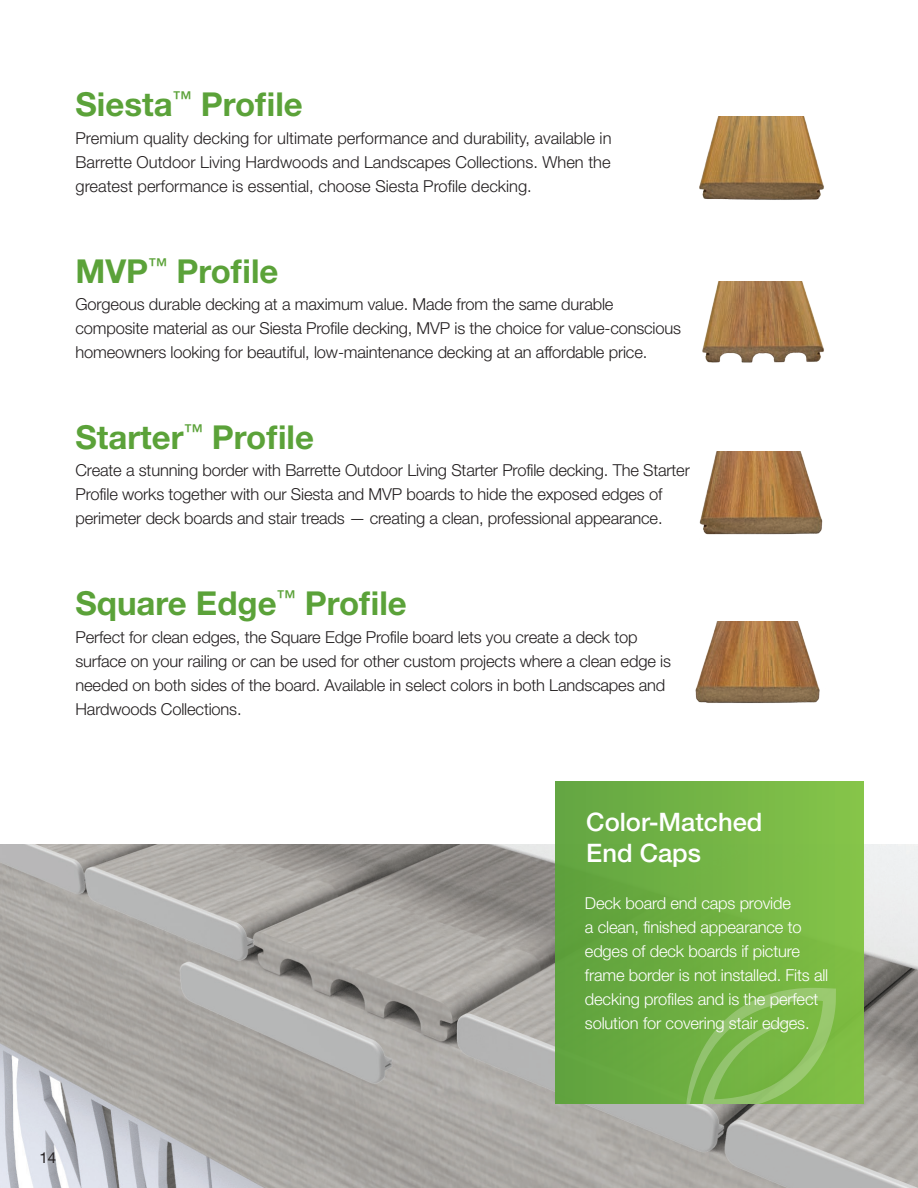
<style>
.page{position:relative;width:918px;height:1188px;background:#fff}
.page>*{position:absolute;margin:0;border:0;box-sizing:border-box;transform-origin:0 0}
.t1{font:700 33px "Helvetica Neue LT Std";color:#5ba239}
.t2{font:500 25.5px/30.6px "Helvetica Neue LT Std";color:#fff}
.t3{font:300 16.5px/24px "Helvetica Neue LT Std";letter-spacing:-.01em;color:#231f20}
.t4{font:300 16.5px/24px "Helvetica Neue LT Std";letter-spacing:-.01em;color:#fff}
.t5{font:15px "Helvetica Neue LT Std";color:#231f20}
</style>
<div class="page">
<img style="left:0;top:845px;width:918px;height:343px">
<img style="left:702px;top:282px;width:122px;height:81px">
<img style="left:699px;top:116px;width:125px;height:84px">
<img style="left:699px;top:451px;width:124px;height:84px">
<img style="left:762px;top:622px;width:58px;height:81px">
<img style="left:695px;top:622px;width:67px;height:81px">
<div style="left:555px;top:782px;width:309px;height:322px;background:linear-gradient(to right,#5fa23f,#84c348)"></div>
<svg style="left:686px;top:988px;width:150px;height:116px;background:#7eb94e"></svg>
<h1 class="t1" style="left:76px;top:84px;width:229px">Siesta<sup>™</sup> Profile</h1>
<p class="t3" style="left:76px;top:126px;width:538px;text-align:justify">Premium quality decking for ultimate performance and durability, available in Barrette Outdoor Living Hardwoods and Landscapes Collections. When the greatest performance is essential, choose Siesta Profile decking.</p>
<h1 class="t1" style="left:76px;top:251px;width:204px">MVP<sup>™</sup> Profile</h1>
<p class="t3" style="left:76px;top:291px;width:607px">Gorgeous durable decking at a maximum value. Made from the same durable composite material as our Siesta Profile decking, MVP is the choice for value-conscious homeowners looking for beautiful, low-maintenance decking at an affordable price.</p>
<h1 class="t1" style="left:76px;top:417px;width:240px">Starter<sup>™</sup> Profile</h1>
<p class="t3" style="left:76px;top:458px;width:616px">Create a stunning border with Barrette Outdoor Living Starter Profile decking. The Starter<br>Profile works together with our Siesta and MVP boards to hide the exposed edges of perimeter deck boards and stair treads — creating a clean, professional appearance.</p>
<h1 class="t1" style="left:76px;top:583px;width:333px">Square Edge<sup>™</sup> Profile</h1>
<p class="t3" style="left:76px;top:625px;width:597px">Perfect for clean edges, the Square Edge Profile board lets you create a deck top surface on your railing or can be used for other custom projects where a clean edge is needed on both sides of the board. Available in select colors in both Landscapes and Hardwoods Collections.</p>
<h2 class="t2" style="left:586px;top:807px;width:178px">Color-Matched<br>End Caps</h2>
<p class="t4" style="left:585px;top:890px;width:245px">Deck board end caps provide<br>a clean, finished appearance to edges of deck boards if picture frame border is not installed. Fits all decking profiles and is the perfect solution for covering stair edges.</p>
<p class="t5" style="left:40px;top:1149px;width:18px">14</p>
</div>
